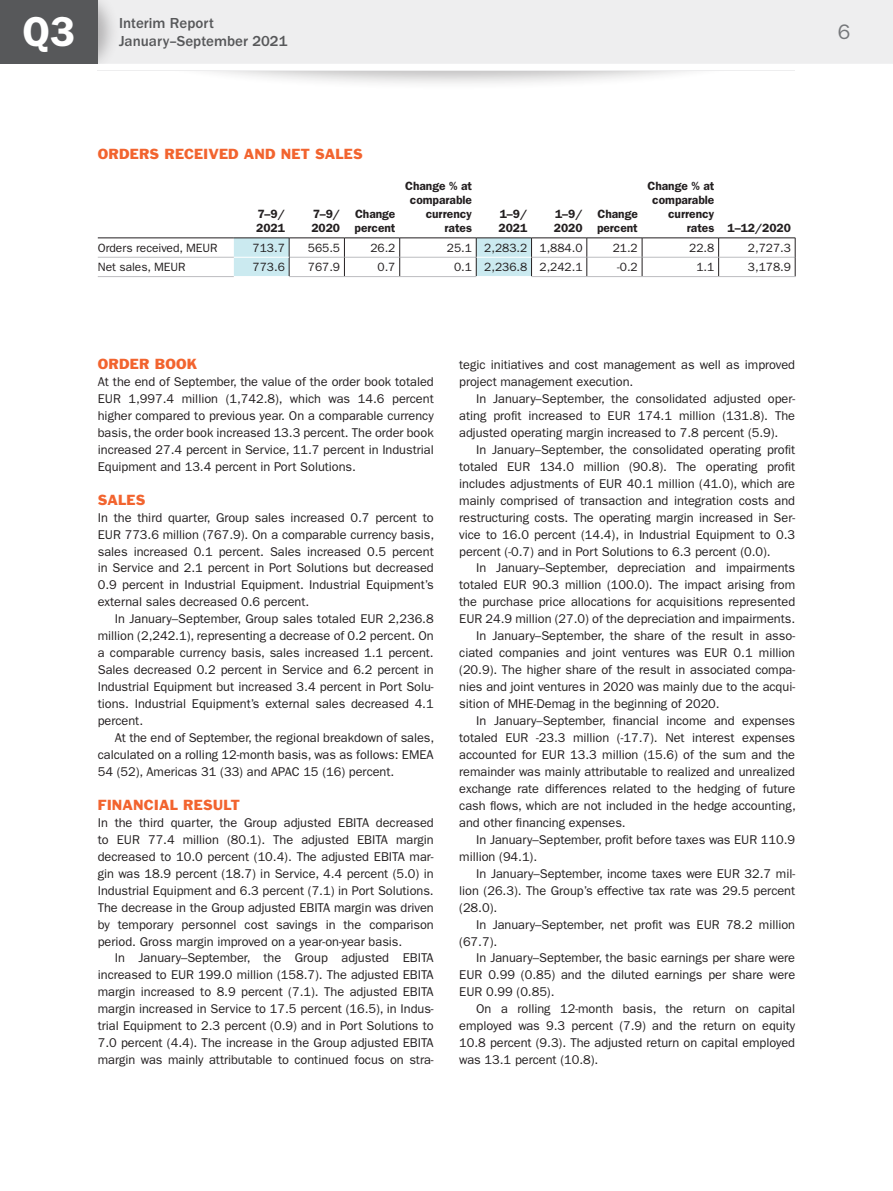
<style>
.page{position:relative;width:893px;height:1191px;background:#fff}
.page>*{position:absolute;margin:0;border:0;box-sizing:border-box;transform-origin:0 0}
.t1{font:600 42px "ITC Franklin Gothic Std";color:#fff}
.t2{font:21px "ITC Franklin Gothic Std";color:#76787b}
.t3{font:500 15px/18px "ITC Franklin Gothic Std";color:#57585a}
.h2_aft_2011{font:13.5px "Franklin Gothic Std";letter-spacing:.01em;color:#f2642f}
.P_1_base_indent{font:12.75px/17px "ITC Franklin Gothic Std";letter-spacing:-.005em;color:#231f20;text-align:justify}
.P_1_base{font:12.75px/17px "ITC Franklin Gothic Std";letter-spacing:-.005em;color:#231f20;text-align:justify}
.Table_2_ri_bold{font:600 12px/14.2px "ITC Franklin Gothic Std";letter-spacing:-.005em;color:#231f20}
.Table_2_ri{font:12px "ITC Franklin Gothic Std";letter-spacing:-.005em;color:#231f20}
.Table_1_le{font:12px "ITC Franklin Gothic Std";letter-spacing:-.005em;color:#231f20}
</style>
<div class="page">
<div style="left:138px;top:2px;width:623px;height:89px;background:#231f20;opacity:.3"></div>
<div style="left:0;top:53px;width:893px;height:17px;background:#fff"></div>
<div style="left:120px;top:0;width:773px;height:64px;background:#eeeeef"></div>
<div style="left:98px;top:0;width:22px;height:64px;background:#231f20;opacity:.3"></div>
<hr style="left:98px;top:238px;width:136px;height:1px;background:#231f20">
<hr style="left:531px;top:238px;width:56px;height:1px;background:#231f20">
<hr style="left:587px;top:238px;width:55px;height:1px;background:#231f20">
<hr style="left:642px;top:238px;width:77px;height:1px;background:#231f20">
<hr style="left:719px;top:238px;width:76px;height:1px;background:#231f20">
<hr style="left:98px;top:257px;width:136px;height:1px;background:#bcbdc0">
<hr style="left:532px;top:257px;width:55px;height:1px;background:#bcbdc0">
<hr style="left:587px;top:257px;width:55px;height:1px;background:#bcbdc0">
<hr style="left:642px;top:257px;width:77px;height:1px;background:#bcbdc0">
<svg style="left:587px;top:238px;width:1px;height:38px"></svg>
<svg style="left:234px;top:238px;width:298px;height:38px"></svg>
<svg style="left:642px;top:238px;width:1px;height:38px"></svg>
<svg style="left:718px;top:238px;width:1px;height:38px"></svg>
<hr style="left:719px;top:257px;width:76px;height:1px;background:#bcbdc0">
<svg style="left:795px;top:238px;width:1px;height:38px"></svg>
<hr style="left:98px;top:276px;width:136px;height:1px;background:#bcbdc0">
<hr style="left:289px;top:276px;width:55px;height:1px;background:#bcbdc0">
<hr style="left:531px;top:276px;width:56px;height:1px;background:#bcbdc0">
<hr style="left:344px;top:276px;width:56px;height:1px;background:#bcbdc0">
<hr style="left:400px;top:276px;width:76px;height:1px;background:#bcbdc0">
<hr style="left:587px;top:276px;width:55px;height:1px;background:#bcbdc0">
<hr style="left:642px;top:276px;width:77px;height:1px;background:#bcbdc0">
<hr style="left:719px;top:276px;width:76px;height:1px;background:#bcbdc0">
<hr style="left:234px;top:257px;width:55px;height:1px;background:#fff">
<hr style="left:476px;top:257px;width:55px;height:1px;background:#fff">
<div style="left:0;top:0;width:98px;height:64px;background:#57585a"></div>
<h1 class="t1" style="left:22px;top:7px;width:54px">Q3</h1>
<p class="t3" style="left:119px;top:14px;width:170px">Interim Report<br>January–September 2021</p>
<p class="h2_aft_2011" style="left:98px;top:145px;width:267px">ORDERS RECEIVED AND NET SALES</p>
<p class="Table_2_ri_bold" style="left:256px;top:207px;width:30px">7–9/<br>2021</p>
<p class="Table_2_ri_bold" style="left:311px;top:207px;width:30px">7–9/<br>2020</p>
<p class="Table_2_ri_bold" style="left:355px;top:207px;width:42px">Change percent</p>
<p class="Table_2_ri_bold" style="left:405px;top:178px;width:68px;text-align:right">Change % at comparable currency rates</p>
<p class="Table_2_ri_bold" style="left:499px;top:207px;width:30px">1–9/<br>2021</p>
<p class="Table_2_ri_bold" style="left:554px;top:207px;width:30px">1–9/<br>2020</p>
<p class="Table_2_ri_bold" style="left:597px;top:207px;width:42px">Change percent</p>
<p class="Table_2_ri_bold" style="left:647px;top:178px;width:68px;text-align:right">Change % at comparable currency rates</p>
<p class="Table_2_ri_bold" style="left:728px;top:221px;width:65px">1–12/2020</p>
<p class="Table_1_le" style="left:98px;top:241px;width:121px">Orders received, MEUR</p>
<p class="Table_2_ri" style="left:253px;top:241px;width:34px">713.7</p>
<p class="Table_2_ri" style="left:308px;top:241px;width:34px">565.5</p>
<p class="Table_2_ri" style="left:370px;top:241px;width:27px">26.2</p>
<p class="Table_2_ri" style="left:447px;top:241px;width:27px">25.1</p>
<p class="Table_2_ri" style="left:484px;top:241px;width:44px">2,283.2</p>
<p class="Table_2_ri" style="left:540px;top:241px;width:44px">1,884.0</p>
<p class="Table_2_ri" style="left:613px;top:241px;width:27px">21.2</p>
<p class="Table_2_ri" style="left:689px;top:241px;width:27px">22.8</p>
<p class="Table_2_ri" style="left:748px;top:241px;width:44px">2,727.3</p>
<p class="Table_1_le" style="left:98px;top:260px;width:89px">Net sales, MEUR</p>
<p class="Table_2_ri" style="left:253px;top:260px;width:34px">773.6</p>
<p class="Table_2_ri" style="left:308px;top:260px;width:34px">767.9</p>
<p class="Table_2_ri" style="left:378px;top:260px;width:19px">0.7</p>
<p class="Table_2_ri" style="left:454px;top:260px;width:19px">0.1</p>
<p class="Table_2_ri" style="left:484px;top:260px;width:44px">2,236.8</p>
<p class="Table_2_ri" style="left:540px;top:260px;width:44px">2,242.1</p>
<p class="Table_2_ri" style="left:617px;top:260px;width:22px">-0.2</p>
<p class="Table_2_ri" style="left:696px;top:260px;width:19px">1.1</p>
<p class="Table_2_ri" style="left:748px;top:260px;width:44px">3,178.9</p>
<p class="h2_aft_2011" style="left:98px;top:355px;width:101px">ORDER BOOK</p>
<p class="P_1_base" style="left:98px;top:373px;width:337px">At the end of September, the value of the order book totaled EUR 1,997.4 million (1,742.8), which was 14.6 percent higher compared to previous year. On a comparable currency basis, the order book increased 13.3 percent. The order book increased 27.4 percent in Service, 11.7 percent in Industrial Equipment and 13.4 percent in Port Solutions.</p>
<p class="h2_aft_2011" style="left:98px;top:491px;width:49px">SALES</p>
<p class="P_1_base" style="left:98px;top:509px;width:338px">In the third quarter, Group sales increased 0.7 percent to EUR 773.6 million (767.9). On a comparable currency basis, sales increased 0.1 percent. Sales increased 0.5 percent in Service and 2.1 percent in Port Solutions but decreased 0.9 percent in Industrial Equipment. Industrial Equipment’s external sales decreased 0.6 percent.</p>
<p class="P_1_base_indent" style="left:98px;top:610px;width:337px;text-indent:17px">In January–September, Group sales totaled EUR 2,236.8 million (2,242.1), representing a decrease of 0.2 percent. On a comparable currency basis, sales increased 1.1 percent.<br>Sales decreased 0.2 percent in Service and 6.2 percent in Industrial Equipment but increased 3.4 percent in Port Solu&shy;tions. Industrial Equipment’s external sales decreased 4.1 percent.</p>
<p class="P_1_base_indent" style="left:98px;top:729px;width:338px;text-indent:17px">At the end of September, the regional breakdown of sales, calculated on a rolling 12-month basis, was as follows: EMEA 54 (52), Americas 31 (33) and APAC 15 (16) percent.</p>
<p class="h2_aft_2011" style="left:98px;top:796px;width:143px">FINANCIAL RESULT</p>
<p class="P_1_base" style="left:98px;top:814px;width:337px">In the third quarter, the Group adjusted EBITA decreased to EUR 77.4 million (80.1). The adjusted EBITA margin decreased to 10.0 percent (10.4). The adjusted EBITA mar&shy;gin was 18.9 percent (18.7) in Service, 4.4 percent (5.0) in Industrial Equipment and 6.3 percent (7.1) in Port Solutions.<br>The decrease in the Group adjusted EBITA margin was driven by temporary personnel cost savings in the comparison period. Gross margin improved on a year-on-year basis.</p>
<p class="P_1_base_indent" style="left:98px;top:949px;width:337px;text-indent:17px">In January–September, the Group adjusted EBITA increased to EUR 199.0 million (158.7). The adjusted EBITA margin increased to 8.9 percent (7.1). The adjusted EBITA margin increased in Service to 17.5 percent (16.5), in Indus&shy;trial Equipment to 2.3 percent (0.9) and in Port Solutions to 7.0 percent (4.4). The increase in the Group adjusted EBITA margin was mainly attributable to continued focus on stra-</p>
<p class="P_1_base_indent" style="left:459px;top:356px;width:337px">tegic initiatives and cost management as well as improved project management execution.</p>
<p class="P_1_base_indent" style="left:459px;top:390px;width:337px;text-indent:17px">In January–September, the consolidated adjusted oper&shy;ating profit increased to EUR 174.1 million (131.8). The adjusted operating margin increased to 7.8 percent (5.9).</p>
<p class="P_1_base_indent" style="left:459px;top:441px;width:337px;text-indent:17px">In January–September, the consolidated operating profit totaled EUR 134.0 million (90.8). The operating profit includes adjustments of EUR 40.1 million (41.0), which are mainly comprised of transaction and integration costs and restructuring costs. The operating margin increased in Ser&shy;vice to 16.0 percent (14.4), in Industrial Equipment to 0.3 percent (-0.7) and in Port Solutions to 6.3 percent (0.0).</p>
<p class="P_1_base_indent" style="left:459px;top:560px;width:337px;text-indent:17px">In January–September, depreciation and impairments totaled EUR 90.3 million (100.0). The impact arising from the purchase price allocations for acquisitions represented EUR 24.9 million (27.0) of the depreciation and impairments.</p>
<p class="P_1_base_indent" style="left:459px;top:627px;width:337px;text-indent:17px">In January–September, the share of the result in asso&shy;ciated companies and joint ventures was EUR 0.1 million (20.9). The higher share of the result in associated compa&shy;nies and joint ventures in 2020 was mainly due to the acqui&shy;sition of MHE-Demag in the beginning of 2020.</p>
<p class="P_1_base_indent" style="left:459px;top:712px;width:338px;text-indent:17px">In January–September, financial income and expenses totaled EUR -23.3 million (-17.7). Net interest expenses accounted for EUR 13.3 million (15.6) of the sum and the remainder was mainly attributable to realized and unrealized exchange rate differences related to the hedging of future cash flows, which are not included in the hedge accounting, and other financing expenses.</p>
<p class="P_1_base_indent" style="left:459px;top:831px;width:337px;text-indent:17px">In January–September, profit before taxes was EUR 110.9 million (94.1).</p>
<p class="P_1_base_indent" style="left:459px;top:865px;width:337px;text-indent:17px">In January–September, income taxes were EUR 32.7 mil&shy;lion (26.3). The Group’s effective tax rate was 29.5 percent (28.0).</p>
<p class="P_1_base_indent" style="left:459px;top:916px;width:337px;text-indent:17px">In January–September, net profit was EUR 78.2 million (67.7).</p>
<p class="P_1_base_indent" style="left:459px;top:949px;width:337px;text-indent:17px">In January–September, the basic earnings per share were EUR 0.99 (0.85) and the diluted earnings per share were EUR 0.99 (0.85).</p>
<p class="P_1_base_indent" style="left:459px;top:1000px;width:337px;text-indent:17px">On a rolling 12-month basis, the return on capital employed was 9.3 percent (7.9) and the return on equity 10.8 percent (9.3). The adjusted return on capital employed was 13.1 percent (10.8).</p>
<h2 class="t2" style="left:838px;top:20px;width:14px">6</h2>
</div>
